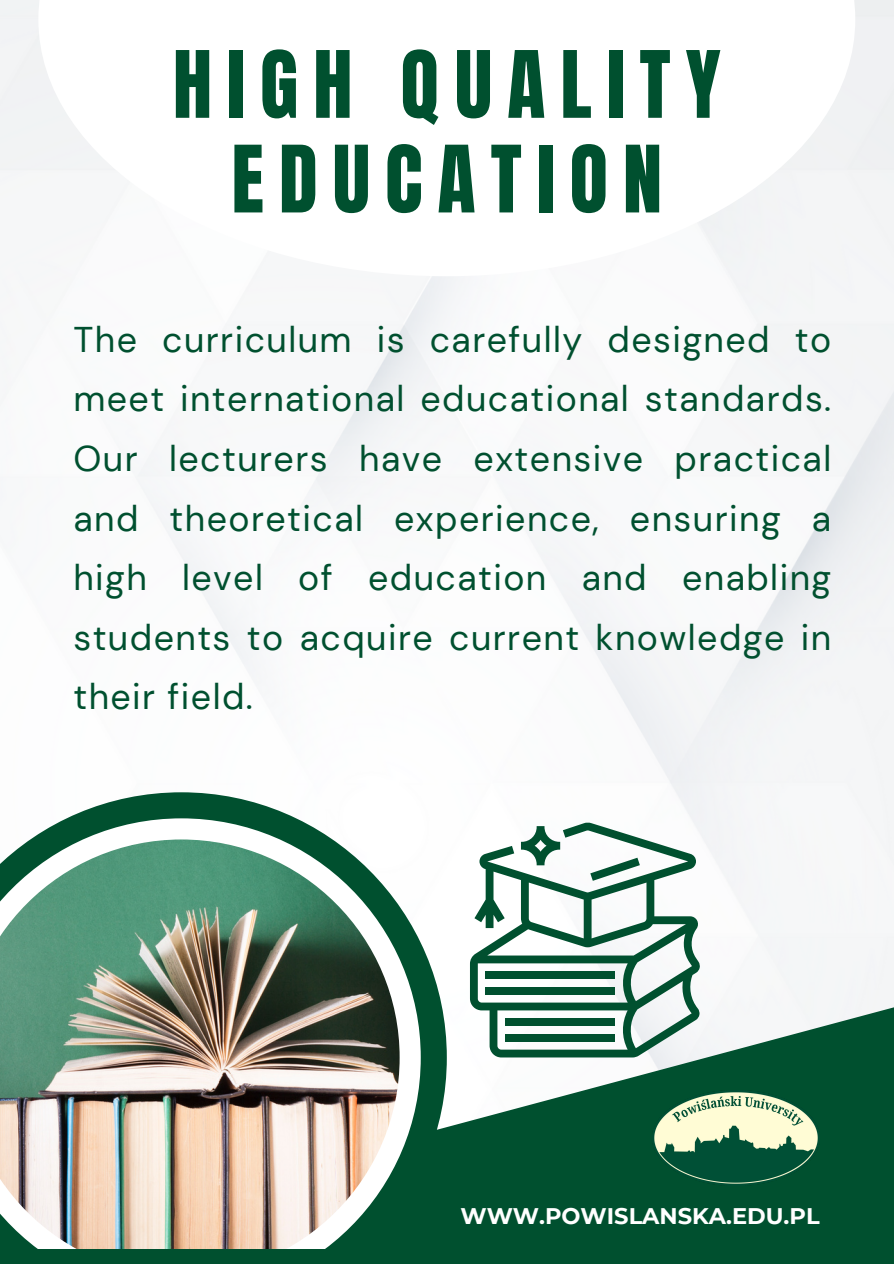
<style>
.page{position:relative;width:894px;height:1264px;background:#fff}
.page>*{position:absolute;margin:0;border:0;box-sizing:border-box;transform-origin:0 0}
.t1{font:78.9px/94.7px "Anton";letter-spacing:.19em;color:#00502f;text-align:center}
.t2{font:35.7px/59.7px "DM Sans";letter-spacing:.04em;color:#00502f;text-align:justify}
.t3{font:700 22.5px "Montserrat";color:#fff}
</style>
<div class="page">
<svg style="left:62px;top:653px;width:224px;height:139px"></svg>
<svg style="left:446px;top:845px;width:447px;height:404px;fill:#00502f"></svg>
<svg style="left:67px;top:792px;width:379px;height:457px;fill:#00502f"></svg>
<svg style="left:31px;top:818px;width:389px;height:431px"></svg>
<img style="left:0;top:839px;width:399px;height:410px">
<div style="left:0;top:1249px;width:893px;height:14px;background:#00502f"></div>
<img style="left:652px;top:1090px;width:167px;height:94px">
<svg style="left:470px;top:822px;width:229px;height:235px"></svg>
<div style="left:505px;top:1018px;width:110px;height:8px;background:#00502f"></div>
<div style="left:505px;top:1033px;width:110px;height:8px;background:#00502f"></div>
<svg style="left:521px;top:826px;width:39px;height:39px"></svg>
<p class="t1" style="left:173px;top:39px;width:549px">HIGH QUALITY<br>EDUCATION</p>
<p class="t2" style="left:73px;top:309px;width:759px">The curriculum is carefully designed to meet international educational standards.<br>Our lecturers have extensive practical and theoretical experience, ensuring a high level of education and enabling students to acquire current knowledge in their field.</p>
<p class="t3" style="left:460px;top:1202px;width:360px">WWW.POWISLANSKA.EDU.PL</p>
</div>
